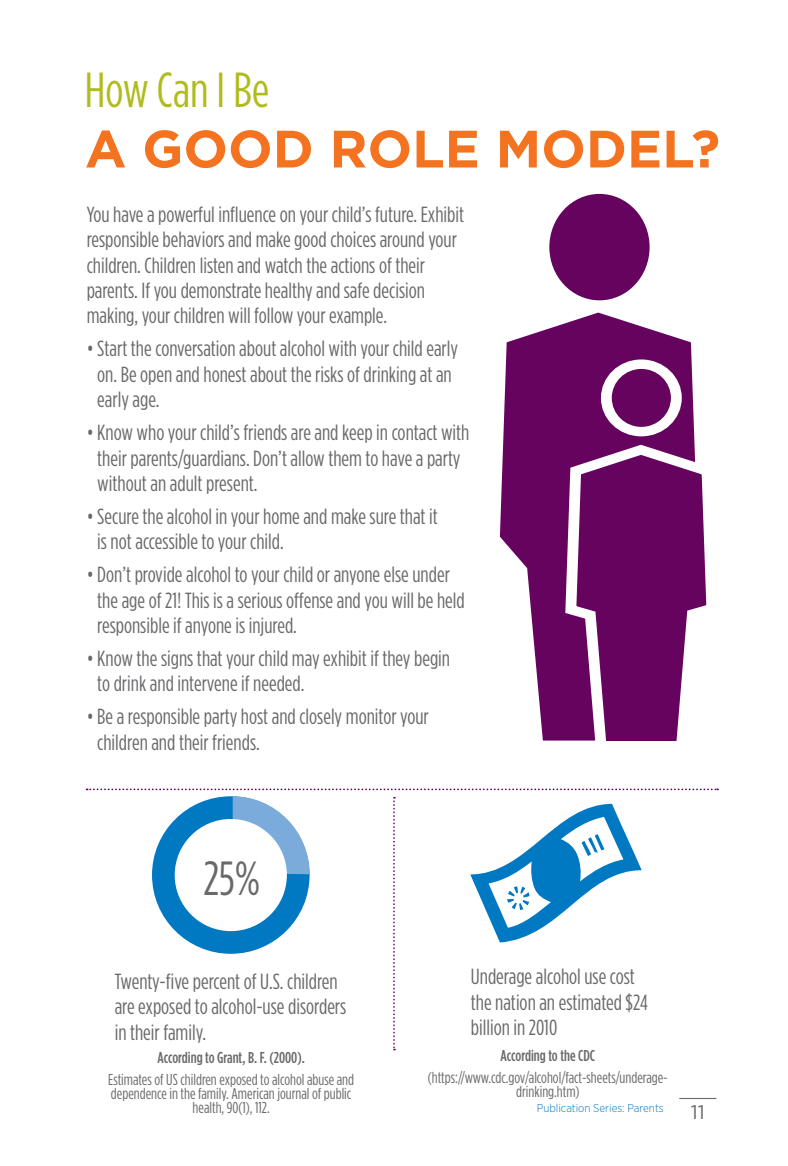
<style>
.page{position:relative;width:788px;height:1166px;background:#fff}
.page>*{position:absolute;margin:0;border:0;box-sizing:border-box;transform-origin:0 0}
.t1{font:700 52.5px "Gotham";color:#f47321}
.t2{font:49.18px "Gotham Condensed";color:#b0bb1d}
.t3{font:47.95px "Gotham Condensed";color:#69696c}
.t4{font:21.88px/25.4px "Gotham Condensed";color:#69696c}
.t5{font:19.6px "Gotham";color:#69696c}
.t6{font:15.75px/14px "Gotham Condensed";color:#69696c;text-align:center}
.t7{font:500 15.75px "Gotham Condensed";color:#69696c}
.t8{font:300 11.38px "Gotham Narrow";color:#0079c2}
</style>
<div class="page">
<hr style="left:679px;top:1097px;width:37px;height:2px;background:#69696c">
<svg style="left:500px;top:312px;width:195px;height:428px;fill:#65035f"></svg>
<div style="left:549px;top:194px;width:100px;height:106px;background:#65035f;border-radius:50%"></div>
<svg style="left:559px;top:440px;width:148px;height:300px;fill:#65035f"></svg>
<svg style="left:606px;top:364px;width:70px;height:67px;fill:#65035f"></svg>
<div style="left:601px;top:359px;width:80px;height:78px;border:10px solid #fff;border-radius:50%"></div>
<div style="left:152px;top:796px;width:157px;height:157px;background:#0079c2;border-radius:50%"></div>
<svg style="left:233px;top:796px;width:76px;height:78px"></svg>
<div style="left:175px;top:819px;width:112px;height:112px;background:#fff;border-radius:50%"></div>
<svg style="left:470px;top:804px;width:171px;height:138px"></svg>
<svg style="left:87px;top:788px;width:631px;height:2px"></svg>
<svg style="left:393px;top:797px;width:2px;height:253px"></svg>
<h2 class="t2" style="left:85px;top:62px;width:186px">How Can I Be</h2>
<h1 class="t1" style="left:85px;top:118px;width:636px">A GOOD ROLE MODEL?</h1>
<p class="t4" style="left:87px;top:201px;width:379px">You have a powerful influence on your child’s future. Exhibit responsible behaviors and make good choices around your children. Children listen and watch the actions of their parents. If you demonstrate healthy and safe decision making, your children will follow your example.</p>
<p class="t4" style="left:97px;top:336px;width:362px;text-indent:-11px">• Start the conversation about alcohol with your child early on. Be open and honest about the risks of drinking at an early age.</p>
<p class="t4" style="left:97px;top:419px;width:373px;text-indent:-11px">• Know who your child’s friends are and keep in contact with their parents/guardians. Don’t allow them to have a party without an adult present.</p>
<p class="t4" style="left:97px;top:503px;width:342px;text-indent:-11px">• Secure the alcohol in your home and make sure that it is not accessible to your child.</p>
<p class="t4" style="left:97px;top:561px;width:369px;text-indent:-11px">• Don’t provide alcohol to your child or anyone else under the age of 21! This is a serious offense and you will be held responsible if anyone is injured.</p>
<p class="t4" style="left:97px;top:645px;width:354px;text-indent:-11px">• Know the signs that your child may exhibit if they begin to drink and intervene if needed.</p>
<p class="t4" style="left:97px;top:703px;width:333px;text-indent:-11px">• Be a responsible party host and closely monitor your children and their friends.</p>
<h3 class="t3" style="left:203px;top:850px;width:58px">25%</h3>
<p class="t4" style="left:115px;top:968px;width:233px">Twenty-five percent of U.S. children are exposed to alcohol-use disorders in their family.</p>
<p class="t7" style="left:157px;top:1048px;width:149px">According to Grant, B. F. (2000).</p>
<p class="t6" style="left:108px;top:1072px;width:247px">Estimates of US children exposed to alcohol abuse and dependence in the family. American journal of public health, 90(1), 112.</p>
<p class="t4" style="left:471px;top:964px;width:178px">Underage alcohol use cost the nation an estimated $24 billion in 2010</p>
<p class="t7" style="left:500px;top:1046px;width:96px">According to the CDC</p>
<p class="t6" style="left:428px;top:1070px;width:241px">(https://www.cdc.gov/alcohol/fact-sheets/underage&shy;drinking.htm)</p>
<p class="t8" style="left:537px;top:1101px;width:128px">Publication Series: Parents</p>
<p class="t5" style="left:690px;top:1100px;width:16px">11</p>
</div>
